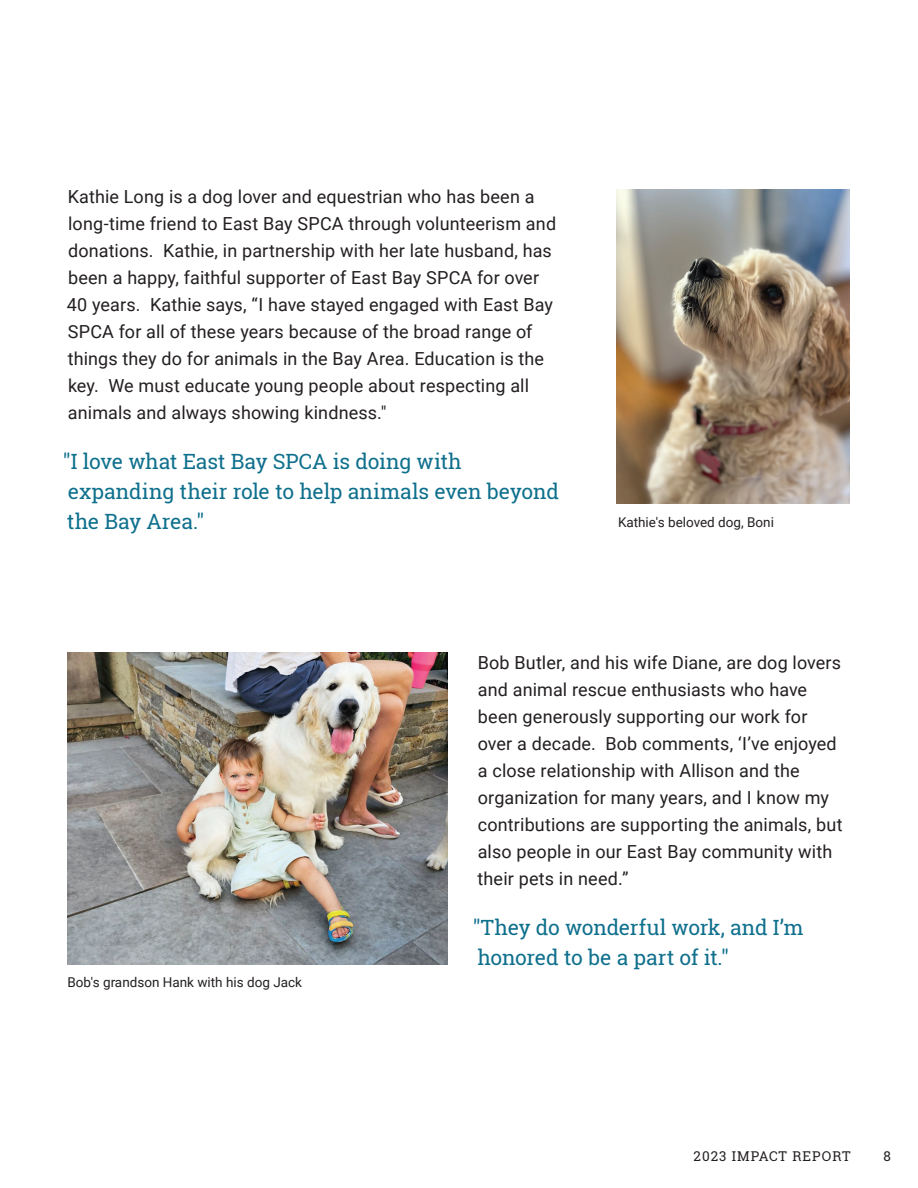
<style>
.page{position:relative;width:918px;height:1188px;background:#fff}
.page>*{position:absolute;margin:0;border:0;box-sizing:border-box;transform-origin:0 0}
.t1{font:21px/30px "Roboto Slab";letter-spacing:-.01em;color:#0f708d}
.t2{font:18px/27px "Roboto";letter-spacing:.005em;color:#231f20}
.t3{font:13.5px "Roboto";color:#231f20}
.t4{font:13.5px "Roboto Slab";letter-spacing:.075em;color:#231f20}
</style>
<div class="page">
<img style="left:616px;top:189px;width:233px;height:315px">
<img style="left:68px;top:653px;width:379px;height:312px">
<p class="t2" style="left:67px;top:182px;width:491px">Kathie Long is a dog lover and equestrian who has been a long-time friend to East Bay SPCA through volunteerism and donations. Kathie, in partnership with her late husband, has been a happy, faithful supporter of East Bay SPCA for over 40 years. Kathie says, “I have stayed engaged with East Bay SPCA for all of these years because of the broad range of things they do for animals in the Bay Area. Education is the key. We must educate young people about respecting all animals and always showing kindness."</p>
<p class="t1" style="left:63px;top:446px;width:497px">"I love what East Bay SPCA is doing with expanding their role to help animals even beyond the Bay Area."</p>
<p class="t3" style="left:618px;top:512px;width:158px">Kathie's beloved dog, Boni</p>
<p class="t3" style="left:68px;top:972px;width:236px">Bob's grandson Hank with his dog Jack</p>
<p class="t2" style="left:478px;top:648px;width:367px">Bob Butler, and his wife Diane, are dog lovers and animal rescue enthusiasts who have been generously supporting our work for over a decade. Bob comments, ‘I’ve enjoyed a close relationship with Allison and the organization for many years, and I know my contributions are supporting the animals, but also people in our East Bay community with their pets in need.”</p>
<p class="t1" style="left:473px;top:912px;width:332px">"They do wonderful work, and I’m honored to be a part of it."</p>
<p class="t4" style="left:694px;top:1147px;width:158px">2023 IMPACT REPORT</p>
<p class="t4" style="left:884px;top:1147px;width:9px">8</p>
</div>
